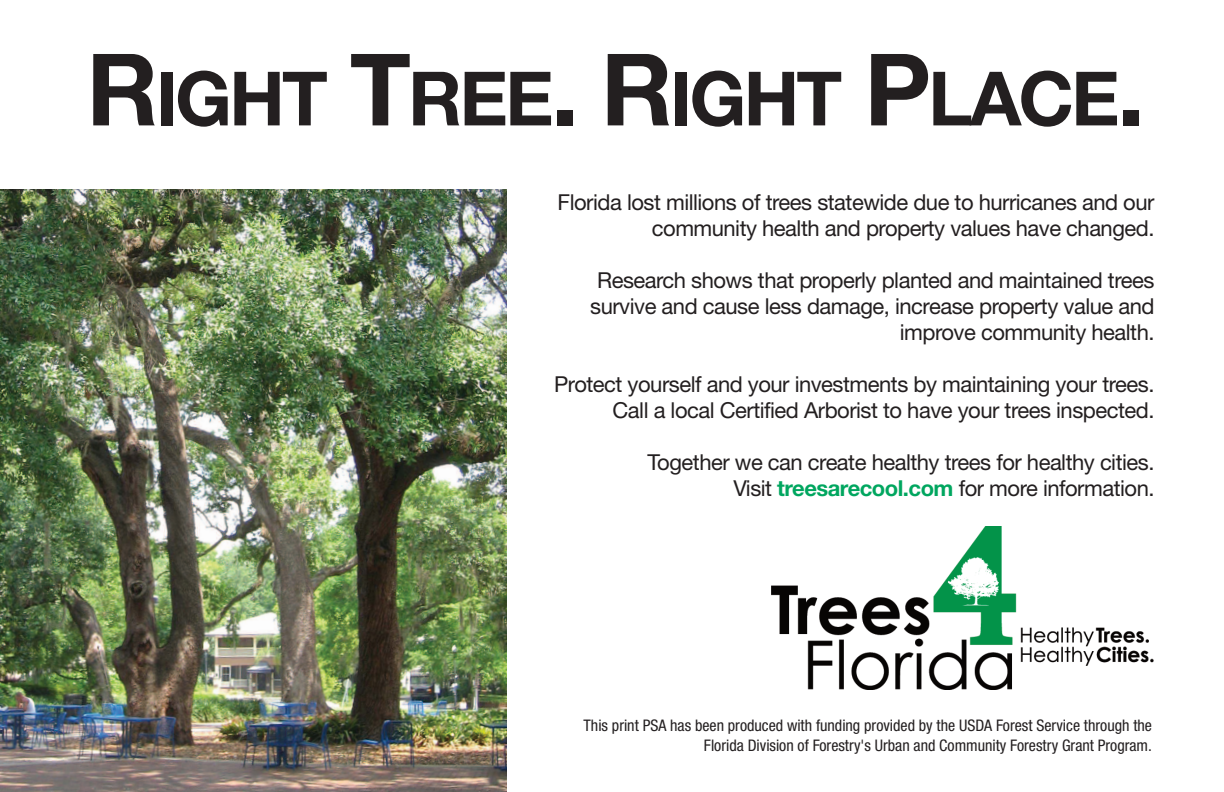
<style>
.page{position:relative;width:1224px;height:792px;background:#fff}
.page>*{position:absolute;margin:0;border:0;box-sizing:border-box;transform-origin:0 0}
.t1{font:700 75px "Helvetica Neue";letter-spacing:-.04em;color:#231f20}
.t2{font:22px/26px "Helvetica Neue";letter-spacing:-.02em;color:#231f20;text-align:right}
.t3{font:condensed 16px/19.2px "Helvetica Neue";color:#231f20;text-align:right}
.s1{font-size:100px}
.s2{font-weight:700;color:#00a65f}
</style>
<div class="page">
<img style="left:0;top:189px;width:506px;height:603px">
<img style="left:771px;top:526px;width:383px;height:164px">
<h1 class="t1" style="left:86px;top:72px;width:1060px"><span class="s1">R</span>IGHT <span class="s1">T</span>REE<span class="s1">. R</span>IGHT <span class="s1">P</span>LACE<span class="s1">.</span></h1>
<p class="t2" style="left:558px;top:191px;width:598px">Florida lost millions of trees statewide due to hurricanes and our community health and property values have changed.</p>
<p class="t2" style="left:590px;top:269px;width:566px">Research shows that properly planted and maintained trees survive and cause less damage, increase property value and improve community health.</p>
<p class="t2" style="left:554px;top:373px;width:602px">Protect yourself and your investments by maintaining your trees.<br>Call a local Certified Arborist to have your trees inspected.</p>
<p class="t2" style="left:648px;top:451px;width:508px">Together we can create healthy trees for healthy cities.<br>Visit <span class="s2">treesarecool.com</span> for more information.</p>
<p class="t3" style="left:584px;top:718px;width:570px">This print PSA has been produced with funding provided by the USDA Forest Service through the<br>Florida Division of Forestry's Urban and Community Forestry Grant Program.</p>
</div>
